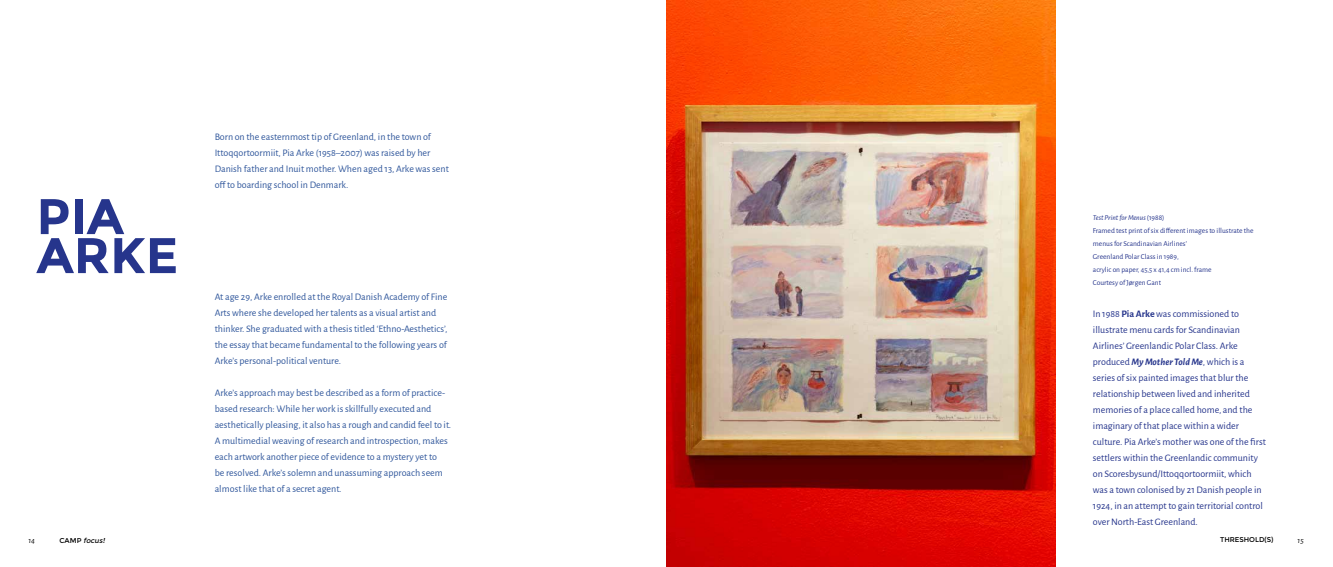
<style>
.page{position:relative;width:1333px;height:567px;background:#fff}
.page>*{position:absolute;margin:0;border:0;box-sizing:border-box;transform-origin:0 0}
.t1{font:700 50px/39px "Montserrat";color:#26358c}
.t2{font:10px/16px "Alegreya Sans";color:#2f569b}
.t3{font:10px/16px "Alegreya Sans";color:#26358c}
.t4{font:italic 8px "Alegreya Sans";color:#000}
.t5{font:7.5px/13px "Alegreya Sans";color:#26358c}
.t6{font:7px "Montserrat";color:#000}
.t7{font:italic 7px "Montserrat";color:#000}
.s1{font-style:italic}
.s2{font-weight:700}
.s3{font-weight:700;font-style:italic}
.s4{font-style:normal}
</style>
<div class="page">
<img style="left:666px;top:0;width:389px;height:567px">
<h1 class="t1" style="left:36px;top:197px;width:143px">PIA<br>ARKE</h1>
<p class="t2" style="left:215px;top:128px;width:236px">Born on the easternmost tip of Greenland, in the town of Ittoqqortoormiit, Pia Arke (1958–2007) was raised by her Danish father and Inuit mother. When aged 13, Arke was sent off to boarding school in Denmark.</p>
<p class="t2" style="left:215px;top:288px;width:234px">At age 29, Arke enrolled at the Royal Danish Academy of Fine Arts where she developed her talents as a visual artist and thinker. She graduated with a thesis titled ‘Ethno-Aesthetics’, the essay that became fundamental to the following years of Arke’s personal-political venture.</p>
<p class="t2" style="left:215px;top:384px;width:238px">Arke’s approach may best be described as a form of practice&shy;based research: While her work is skillfully executed and aesthetically pleasing, it also has a rough and candid feel to it.<br>A multimedial weaving of research and introspection, makes each artwork another piece of evidence to a mystery yet to<br>be resolved. Arke’s solemn and unassuming approach seem almost like that of a secret agent.</p>
<p class="t5" style="left:1092px;top:210px;width:162px"><span class="s1">Test Print for Menus</span>(1988)<br>Framed test print of six different images to illustrate the menus for Scandinavian Airlines’<br>Greenland Polar Class in 1989,<br>acrylic on paper, 45,5 x 41,4 cm incl. frame<br>Courtesy of Jørgen Gant</p>
<p class="t3" style="left:1092px;top:305px;width:174px">In 1988 <span class="s2">Pia Arke</span> was commissioned to illustrate menu cards for Scandinavian Airlines’ Greenlandic Polar Class. Arke produced <span class="s3">My Mother Told Me</span>, which is a series of six painted images that blur the relationship between lived and inherited memories of a place called home, and the imaginary of that place within a wider culture. Pia Arke’s mother was one of the first settlers within the Greenlandic community on Scoresbysund/Ittoqqortoormiit, which was a town colonised by 21 Danish people in 1924, in an attempt to gain territorial control over North-East Greenland.</p>
<p class="t4" style="left:28px;top:535px;width:8px">14</p>
<p class="t7" style="left:59px;top:536px;width:48px"><span class="s4">CAMP</span> focus!</p>
<p class="t6" style="left:1219px;top:536px;width:55px">THRESHOLD(S)</p>
<p class="t4" style="left:1297px;top:535px;width:8px">15</p>
</div>
